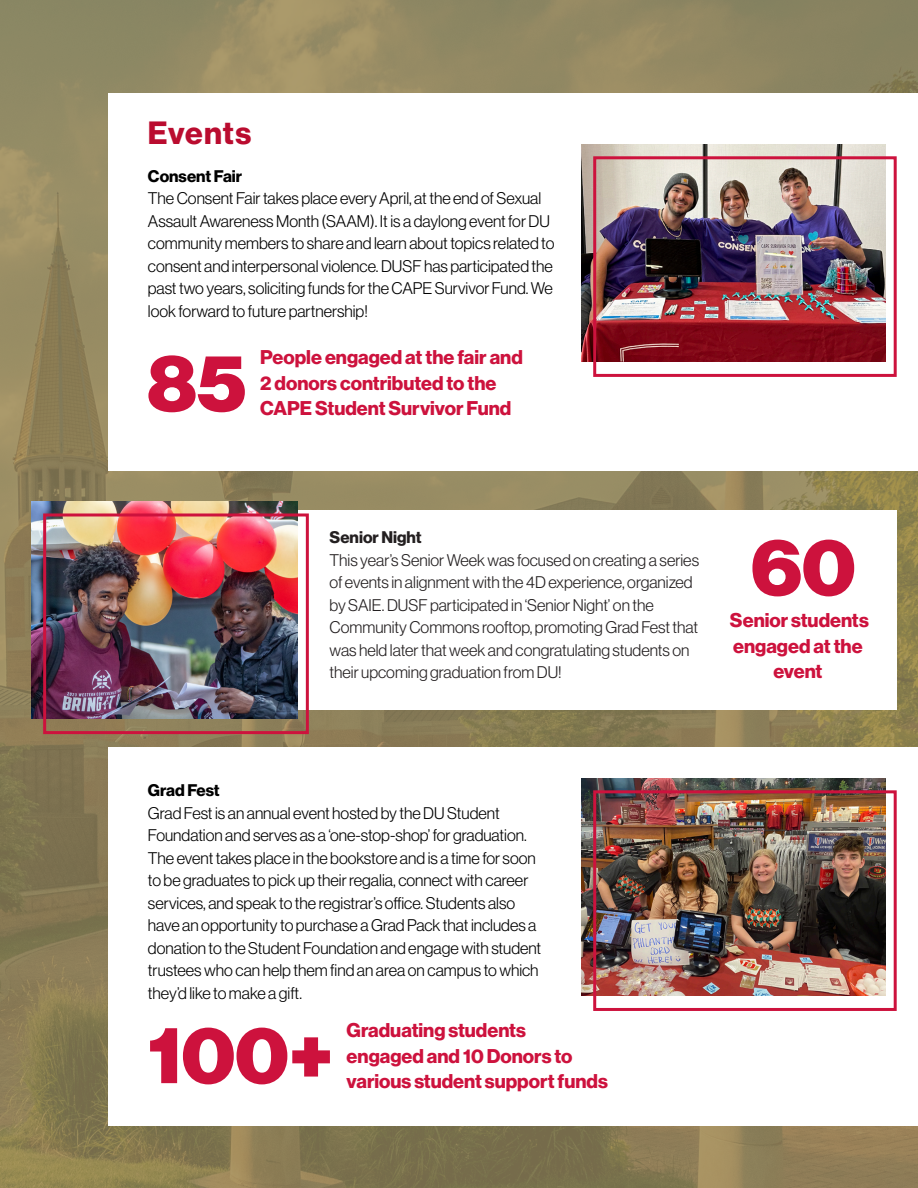
<style>
.page{position:relative;width:918px;height:1188px;background:#fff}
.page>*{position:absolute;margin:0;border:0;box-sizing:border-box;transform-origin:0 0}
.t1{font:79.5px "N Haas Grotesk DS Pro 95 Blk";color:#cd123d}
.t2{font:31.5px "N Haas Grotesk DS Pro 75 Bd";letter-spacing:.03em;color:#ba0c2f}
.t3{font:19.5px/25.5px "N Haas Grotesk DS Pro 75 Bd";color:#cd123d}
.t4{font:16.5px/22.5px "N Haas Grotesk DS Pro 45 Lt";color:#000}
.t5{font:16.5px/22.5px "N Haas Grotesk DS Pro 45 Lt";color:#231f20}
.t6{font:16.5px "N Haas Grotesk DS Pro 75 Bd";color:#000}
.t7{font:16.5px "N Haas Grotesk DS Pro 75 Bd";color:#231f20}
</style>
<div class="page">
<img style="left:0;top:0;width:918px;height:1188px">
<div style="left:108px;top:93px;width:810px;height:378px;background:#fff"></div>
<img style="left:582px;top:144px;width:303px;height:218px">
<div style="left:593px;top:156px;width:304px;height:221px;border:3px solid #cd123d"></div>
<div style="left:108px;top:748px;width:810px;height:378px;background:#fff"></div>
<img style="left:582px;top:778px;width:303px;height:218px">
<div style="left:593px;top:790px;width:304px;height:221px;border:3px solid #cd123d"></div>
<div style="left:212px;top:511px;width:685px;height:199px;background:#fff"></div>
<img style="left:32px;top:501px;width:265px;height:218px">
<div style="left:43px;top:513px;width:266px;height:221px;border:3px solid #cd123d"></div>
<p class="t2" style="left:148px;top:114px;width:105px">Events</p>
<p class="t6" style="left:148px;top:166px;width:96px">Consent Fair</p>
<p class="t4" style="left:148px;top:187px;width:408px">The Consent Fair takes place every April, at the end of Sexual Assault Awareness Month (SAAM). It is a daylong event for DU community members to share and learn about topics related to consent and interpersonal violence. DUSF has participated the past two years, soliciting funds for the CAPE Survivor Fund. We look forward to future partnership!</p>
<p class="t1" style="left:147px;top:336px;width:101px">85</p>
<p class="t3" style="left:260px;top:345px;width:264px">People engaged at the fair and<br>2 donors contributed to the<br>CAPE Student Survivor Fund</p>
<p class="t7" style="left:330px;top:528px;width:94px">Senior Night</p>
<p class="t5" style="left:330px;top:549px;width:371px">This year’s Senior Week was focused on creating a series of events in alignment with the 4D experience, organized by SAIE. DUSF participated in ‘Senior Night’ on the Community Commons rooftop, promoting Grad Fest that was held later that week and congratulating students on their upcoming graduation from DU!</p>
<p class="t1" style="left:751px;top:520px;width:106px">60</p>
<p class="t3" style="left:730px;top:608px;width:140px;text-align:center">Senior students engaged at the event</p>
<p class="t6" style="left:148px;top:781px;width:73px">Grad Fest</p>
<p class="t4" style="left:148px;top:802px;width:395px">Grad Fest is an annual event hosted by the DU Student Foundation and serves as a ‘one-stop-shop’ for graduation.<br>The event takes place in the bookstore and is a time for soon to be graduates to pick up their regalia, connect with career services, and speak to the registrar’s office. Students also have an opportunity to purchase a Grad Pack that includes a donation to the Student Foundation and engage with student trustees who can help them find an area on campus to which they’d like to make a gift.</p>
<p class="t1" style="left:148px;top:1008px;width:187px">100+</p>
<p class="t3" style="left:347px;top:1018px;width:181px">Graduating students</p>
<p class="t3" style="left:347px;top:1043px;width:263px">engaged and 10 Donors to various student support funds</p>
</div>
